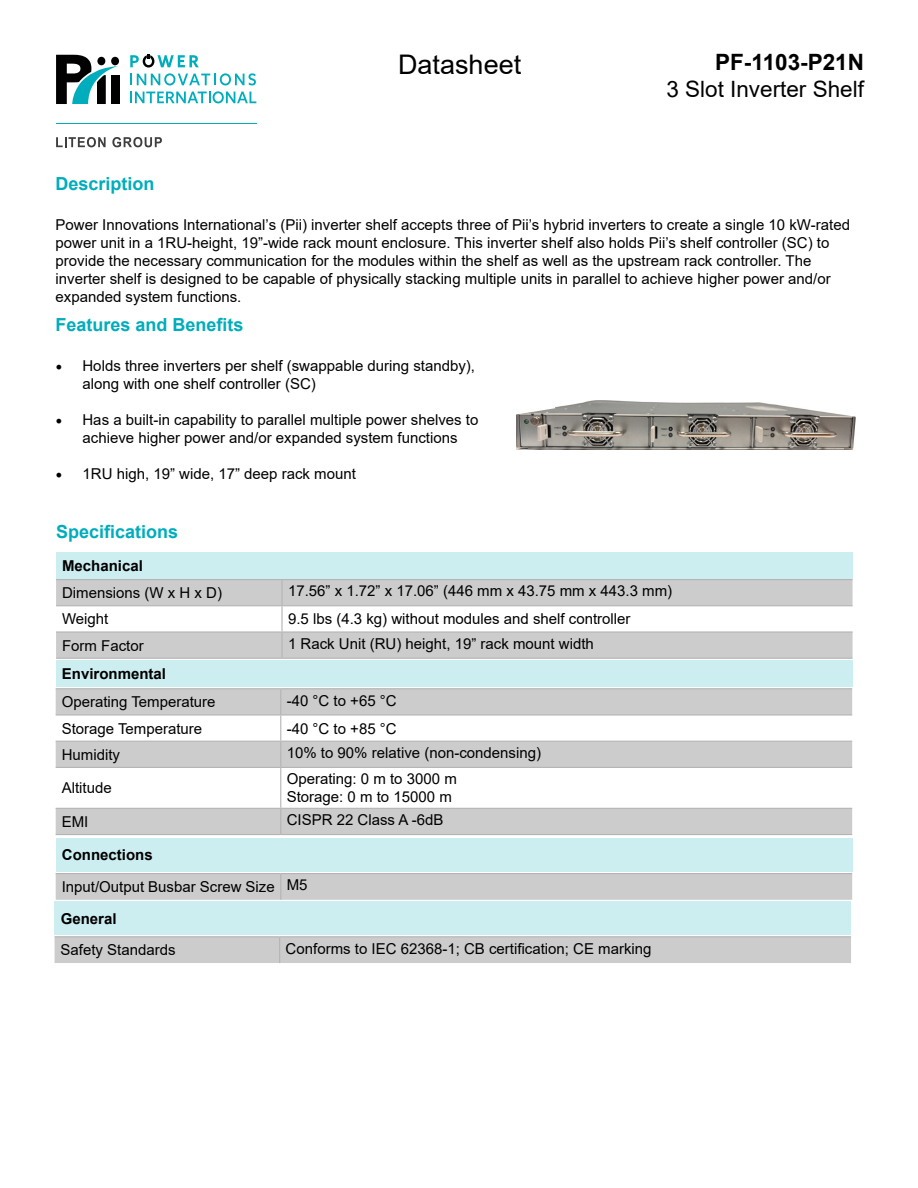
<style>
.page{position:relative;width:918px;height:1188px;background:#fff}
.page>*{position:absolute;margin:0;border:0;box-sizing:border-box;transform-origin:0 0}
.t1{font:27px "Arial";color:#000}
.t2{font:22.5px "Arial";color:#000}
.t3{font:700 22.5px "Arial";color:#000}
.t4{font:700 18px "Arial";color:#00adbc}
.Normal_Text{font:15px/18px "Arial";color:#000}
.t5{font:700 15px "Arial";color:#000}
.s1{font-family:"Minion Pro";font-size:18px}
</style>
<div class="page">
<svg style="left:56px;top:580px;width:797px;height:78px;fill:#ccc"></svg>
<hr style="left:56px;top:579px;width:226px;height:1px;background:#b3b4b3">
<hr style="left:282px;top:579px;width:571px;height:1px;background:#b3b4b3">
<hr style="left:281px;top:580px;width:2px;height:25px;background:#b3b4b3">
<hr style="left:281px;top:606px;width:2px;height:25px;background:#b3b4b3">
<hr style="left:281px;top:633px;width:2px;height:25px;background:#b3b4b3">
<hr style="left:56px;top:658px;width:226px;height:1px;background:#b3b4b3">
<hr style="left:282px;top:658px;width:571px;height:1px;background:#b3b4b3">
<hr style="left:56px;top:605px;width:226px;height:1px;background:#b3b4b3">
<hr style="left:282px;top:605px;width:571px;height:1px;background:#b3b4b3">
<hr style="left:56px;top:631px;width:226px;height:2px;background:#b3b4b3">
<hr style="left:282px;top:631px;width:571px;height:2px;background:#b3b4b3">
<div style="left:56px;top:552px;width:797px;height:26px;background:#cceef1"></div>
<hr style="left:56px;top:124px;width:200px;height:1px;background:#00adbc">
<svg style="left:56px;top:137px;width:50px;height:10px"></svg>
<svg style="left:112px;top:137px;width:50px;height:10px"></svg>
<div style="left:111px;top:75px;width:9px;height:29px;background:#010101"></div>
<svg style="left:56px;top:55px;width:62px;height:49px"></svg>
<svg style="left:130px;top:91px;width:126px;height:12px"></svg>
<svg style="left:130px;top:54px;width:126px;height:31px"></svg>
<svg style="left:56px;top:689px;width:796px;height:145px;fill:#ccc"></svg>
<hr style="left:56px;top:688px;width:225px;height:1px;background:#b3b4b3">
<hr style="left:281px;top:688px;width:571px;height:1px;background:#b3b4b3">
<svg style="left:280px;top:689px;width:1px;height:78px"></svg>
<hr style="left:56px;top:767px;width:225px;height:1px;background:#b3b4b3">
<hr style="left:281px;top:767px;width:571px;height:1px;background:#b3b4b3">
<hr style="left:280px;top:768px;width:1px;height:40px;background:#b3b4b3">
<hr style="left:56px;top:808px;width:225px;height:1px;background:#b3b4b3">
<hr style="left:281px;top:808px;width:571px;height:1px;background:#b3b4b3">
<svg style="left:280px;top:809px;width:1px;height:25px"></svg>
<hr style="left:56px;top:834px;width:225px;height:1px;background:#b3b4b3">
<hr style="left:281px;top:834px;width:571px;height:1px;background:#b3b4b3">
<hr style="left:56px;top:714px;width:225px;height:2px;background:#b3b4b3">
<hr style="left:281px;top:714px;width:571px;height:2px;background:#b3b4b3">
<hr style="left:56px;top:741px;width:225px;height:1px;background:#b3b4b3">
<hr style="left:281px;top:741px;width:571px;height:1px;background:#b3b4b3">
<div style="left:56px;top:660px;width:796px;height:26px;background:#cceef1"></div>
<div style="left:56px;top:838px;width:796px;height:34px;background:#cceef1"></div>
<hr style="left:56px;top:873px;width:225px;height:1px;background:#b3b4b3">
<hr style="left:281px;top:873px;width:571px;height:1px;background:#b3b4b3">
<div style="left:56px;top:874px;width:796px;height:26px;background:#ccc"></div>
<div style="left:55px;top:902px;width:796px;height:33px;background:#cceef1"></div>
<hr style="left:55px;top:936px;width:225px;height:1px;background:#b3b4b3">
<hr style="left:280px;top:936px;width:571px;height:1px;background:#b3b4b3">
<div style="left:55px;top:937px;width:796px;height:26px;background:#ccc"></div>
<img style="left:516px;top:401px;width:336px;height:49px">
<svg style="left:516px;top:402px;width:39px;height:14px"></svg>
<svg style="left:852px;top:416px;width:4px;height:34px"></svg>
<p class="t1" style="left:398px;top:46px;width:125px">Datasheet</p>
<p class="t3" style="left:715px;top:47px;width:150px">PF-1103-P21N</p>
<p class="t2" style="left:666px;top:74px;width:199px">3 Slot Inverter Shelf</p>
<p class="t4" style="left:56px;top:171px;width:101px">Description</p>
<p class="Normal_Text" style="left:56px;top:215px;width:796px">Power Innovations International’s (Pii) inverter shelf accepts three of Pii’s hybrid inverters to create a single 10 kW-rated power unit in a 1RU-height, 19”-wide rack mount enclosure. This inverter shelf also holds Pii’s shelf controller (SC) to</p>
<p class="Normal_Text" style="left:56px;top:251px;width:777px">provide the necessary communication for the modules within the shelf as well as the upstream rack controller. The inverter shelf is designed to be capable of physically stacking multiple units in parallel to achieve higher power and/or expanded system functions.</p>
<p class="t4" style="left:56px;top:312px;width:190px">Features and Benefits</p>
<p class="Normal_Text" style="left:82px;top:356px;width:394px;text-indent:-27px"><span class="s1">•</span> Holds three inverters per shelf (swappable during standby), along with one shelf controller (SC)</p>
<p class="Normal_Text" style="left:56px;top:410px;width:424px;text-align:center"><span class="s1">•</span> Has a built-in capability to parallel multiple power shelves to achieve higher power and/or expanded system functions</p>
<p class="Normal_Text" style="left:56px;top:464px;width:302px"><span class="s1">•</span> 1RU high, 19” wide, 17” deep rack mount</p>
<p class="t4" style="left:56px;top:519px;width:124px">Specifications</p>
<p class="t5" style="left:62px;top:555px;width:82px">Mechanical</p>
<p class="Normal_Text" style="left:62px;top:584px;width:162px">Dimensions (W x H x D)</p>
<p class="Normal_Text" style="left:288px;top:582px;width:386px">17.56” x 1.72” x 17.06” (446 mm x 43.75 mm x 443.3 mm)</p>
<p class="Normal_Text" style="left:62px;top:610px;width:48px">Weight</p>
<p class="Normal_Text" style="left:288px;top:610px;width:344px">9.5 lbs (4.3 kg) without modules and shelf controller</p>
<p class="Normal_Text" style="left:62px;top:636px;width:83px">Form Factor</p>
<p class="Normal_Text" style="left:288px;top:635px;width:307px">1 Rack Unit (RU) height, 19” rack mount width</p>
<p class="t5" style="left:62px;top:663px;width:106px">Environmental</p>
<p class="Normal_Text" style="left:62px;top:693px;width:155px">Operating Temperature</p>
<p class="Normal_Text" style="left:287px;top:691px;width:111px">-40 °C to +65 °C</p>
<p class="Normal_Text" style="left:62px;top:719px;width:142px">Storage Temperature</p>
<p class="Normal_Text" style="left:287px;top:719px;width:111px">-40 °C to +85 °C</p>
<p class="Normal_Text" style="left:62px;top:745px;width:60px">Humidity</p>
<p class="Normal_Text" style="left:287px;top:744px;width:256px">10% to 90% relative (non-condensing)</p>
<p class="Normal_Text" style="left:62px;top:779px;width:52px">Altitude</p>
<p class="Normal_Text" style="left:287px;top:770px;width:172px">Operating: 0 m to 3000 m<br>Storage: 0 m to 15000 m</p>
<p class="Normal_Text" style="left:62px;top:813px;width:28px">EMI</p>
<p class="Normal_Text" style="left:287px;top:811px;width:158px">CISPR 22 Class A -6dB</p>
<p class="t5" style="left:62px;top:845px;width:92px">Connections</p>
<p class="Normal_Text" style="left:62px;top:878px;width:215px">Input/Output Busbar Screw Size</p>
<p class="Normal_Text" style="left:287px;top:876px;width:22px">M5</p>
<p class="t5" style="left:61px;top:908px;width:57px">General</p>
<p class="Normal_Text" style="left:61px;top:941px;width:117px">Safety Standards</p>
<p class="Normal_Text" style="left:286px;top:939px;width:367px">Conforms to IEC 62368-1; CB certification; CE marking</p>
</div>
